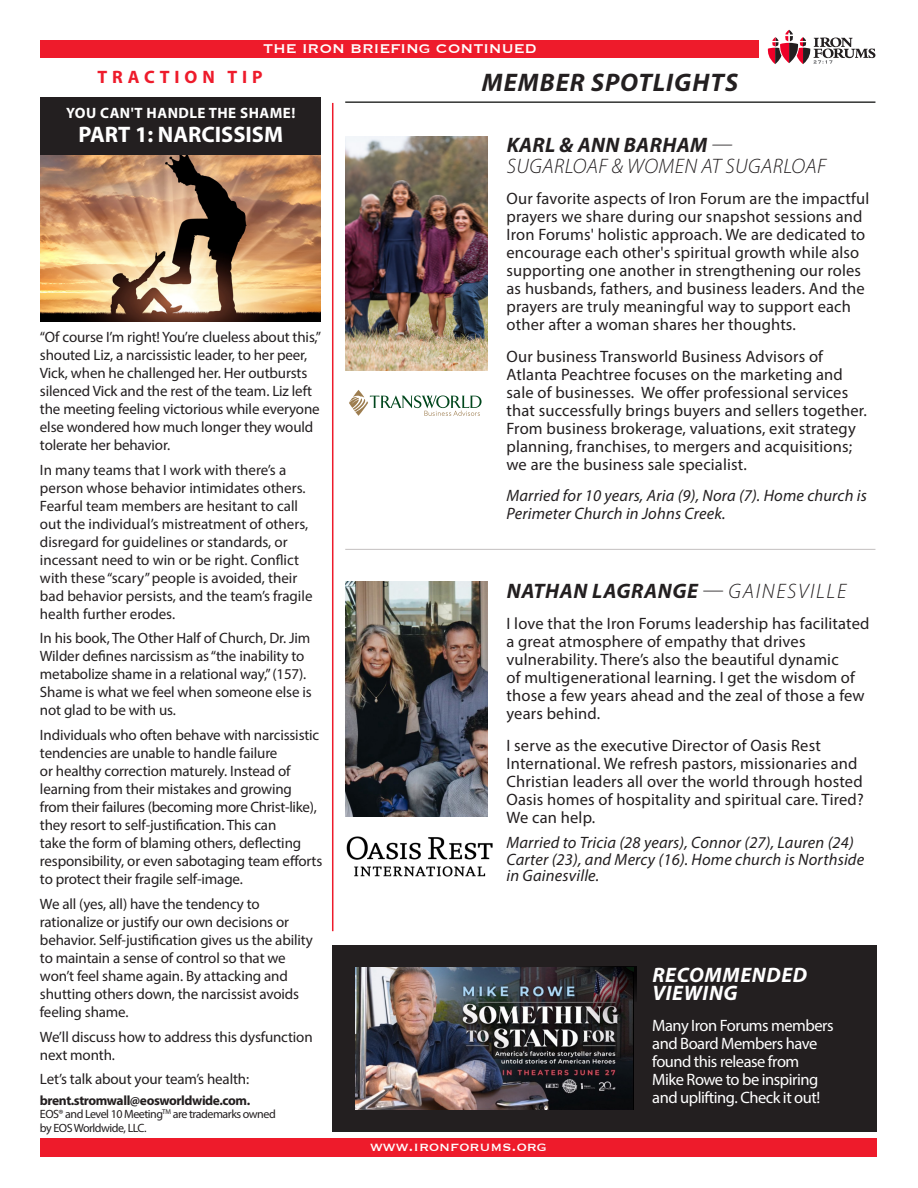
<style>
.page{position:relative;width:918px;height:1188px;background:#fff}
.page>*{position:absolute;margin:0;border:0;box-sizing:border-box;transform-origin:0 0}
.body_-_11pt_-_light{font:italic 700 25.5px "Myriad Pro";letter-spacing:.04em;color:#231f20}
.headline_-_16pt_red_-_bold{font:700 22.5px "Myriad Pro";color:#fff}
.body_-_11pt_-_light-2{font:italic 300 21px/21px "Myriad Pro";letter-spacing:.02em;color:#231f20}
.body_-_11pt_-_light-3{font:italic 700 21px "Myriad Pro";letter-spacing:.03em;color:#231f20}
.body_-_11pt_-_light-4{font:italic 700 21px/18px "Myriad Pro";letter-spacing:.03em;color:#fff}
.headline_-_16pt_red_-_bold-2{font:700 18px "Myriad Pro";letter-spacing:.27em;color:#ee1b2b}
.body_-_11pt_-_light-5{font:16.5px/18px "Myriad Pro";letter-spacing:.01em;color:#231f20}
.body_-_11pt_-_light-6{font:italic 16.5px/16.5px "Myriad Pro";letter-spacing:.01em;color:#231f20}
.body_-_11pt_-_light-7{font:16.5px/18px "Myriad Pro";letter-spacing:-.03em;color:#fff}
.t1{font:16.5px "Copperplate";color:#fff}
.t2{font:15px/18px "Myriad Pro";letter-spacing:-.01em;color:#231f20}
.headline_-_16pt_red_-_bold-3{font:700 15px "Myriad Pro";letter-spacing:.03em;color:#fff}
.t3{font:700 13.5px "Myriad Pro";letter-spacing:-.03em;color:#231f20}
.t4{font:12px/13.5px "Myriad Pro";letter-spacing:-.04em;color:#231f20}
.s1{font-weight:700}
.s2{font-weight:300;font-style:normal}
.s3{font-weight:300}
</style>
<div class="page">
<div style="left:332px;top:945px;width:544px;height:186px;background:#231f20"></div>
<div style="left:40px;top:40px;width:719px;height:18px;background:#ee1b2b"></div>
<svg style="left:768px;top:30px;width:107px;height:34px"></svg>
<hr style="left:332px;top:103px;width:1px;height:828px;background:#ee1b2b">
<div style="left:40px;top:1139px;width:837px;height:18px;background:#ee1b2b"></div>
<img style="left:41px;top:154px;width:280px;height:168px">
<div style="left:41px;top:97px;width:280px;height:57px;background:#231f20"></div>
<img style="left:345px;top:136px;width:142px;height:235px">
<img style="left:347px;top:837px;width:146px;height:40px">
<img style="left:345px;top:582px;width:142px;height:234px">
<hr style="left:345px;top:101px;width:530px;height:2px;background:#323332">
<hr style="left:345px;top:549px;width:530px;height:1px;background:#c3bfbf">
<img style="left:355px;top:968px;width:278px;height:142px">
<svg style="left:576px;top:966px;width:60px;height:36px"></svg>
<svg style="left:349px;top:390px;width:133px;height:26px"></svg>
<p class="t1" style="left:263px;top:37px;width:275px">THE IRON BRIEFING CONTINUED</p>
<p class="headline_-_16pt_red_-_bold-2" style="left:97px;top:65px;width:167px">TRACTION TIP</p>
<p class="headline_-_16pt_red_-_bold-3" style="left:66px;top:104px;width:231px">YOU CAN'T HANDLE THE SHAME!</p>
<p class="headline_-_16pt_red_-_bold" style="left:78px;top:120px;width:206px">PART 1: NARCISSISM</p>
<p class="t2" style="left:40px;top:328px;width:283px">“Of course I’m right! You’re clueless about this,” shouted Liz, a narcissistic leader, to her peer, Vick, when he challenged her. Her outbursts silenced Vick and the rest of the team. Liz left the meeting feeling victorious while everyone else wondered how much longer they would tolerate her behavior.</p>
<p class="t2" style="left:40px;top:460px;width:274px">In many teams that I work with there’s a person whose behavior intimidates others.<br>Fearful team members are hesitant to call out the individual’s mistreatment of others, disregard for guidelines or standards, or incessant need to win or be right. Conflict with these “scary” people is avoided, their bad behavior persists, and the team’s fragile health further erodes.</p>
<p class="t2" style="left:40px;top:629px;width:273px">In his book, The Other Half of Church, Dr. Jim Wilder defines narcissism as “the inability to metabolize shame in a relational way,” (157).<br>Shame is what we feel when someone else is not glad to be with us.</p>
<p class="t2" style="left:40px;top:726px;width:284px">Individuals who often behave with narcissistic tendencies are unable to handle failure<br>or healthy correction maturely. Instead of learning from their mistakes and growing from their failures (becoming more Christ-like), they resort to self-justification. This can<br>take the form of blaming others, deflecting responsibility, or even sabotaging team efforts to protect their fragile self-image.</p>
<p class="t2" style="left:40px;top:895px;width:274px">We all (yes, all) have the tendency to rationalize or justify our own decisions or behavior. Self-justification gives us the ability to maintain a sense of control so that we won’t feel shame again. By attacking and shutting others down, the narcissist avoids feeling shame.</p>
<p class="t2" style="left:40px;top:1027px;width:274px">We’ll discuss how to address this dysfunction next month.</p>
<p class="t2" style="left:40px;top:1070px;width:211px">Let’s talk about your team’s health:</p>
<p class="t3" style="left:40px;top:1091px;width:212px">brent.stromwall@eosworldwide.com.</p>
<p class="t4" style="left:40px;top:1107px;width:237px">EOS® and Level 10 Meeting<sup>TM</sup> are trademarks owned by EOS Worldwide, LLC.</p>
<p class="body_-_11pt_-_light" style="left:482px;top:66px;width:258px">MEMBER SPOTLIGHTS</p>
<p class="body_-_11pt_-_light-2" style="left:507px;top:134px;width:321px"><span class="s1">KARL &amp; ANN BARHAM</span> —<br>SUGARLOAF &amp; WOMEN AT SUGARLOAF</p>
<p class="body_-_11pt_-_light-5" style="left:507px;top:190px;width:364px">Our favorite aspects of Iron Forum are the impactful prayers we share during our snapshot sessions and Iron Forums' holistic approach. We are dedicated to encourage each other's spiritual growth while also supporting one another in strengthening our roles as husbands, fathers, and business leaders. And the prayers are truly meaningful way to support each other after a woman shares her thoughts.</p>
<p class="body_-_11pt_-_light-5" style="left:507px;top:347px;width:362px">Our business Transworld Business Advisors of Atlanta Peachtree focuses on the marketing and sale of businesses. We offer professional services that successfully brings buyers and sellers together.<br>From business brokerage, valuations, exit strategy planning, franchises, to mergers and acquisitions; we are the business sale specialist.</p>
<p class="body_-_11pt_-_light-6" style="left:507px;top:487px;width:362px;line-height:18px">Married for 10 years, Aria (9), Nora (7). Home church is<br>Perimeter Church in Johns Creek.</p>
<p class="body_-_11pt_-_light-3" style="left:507px;top:577px;width:341px">NATHAN LAGRANGE <span class="s2">—</span> <span class="s3">GAINESVILLE</span></p>
<p class="body_-_11pt_-_light-5" style="left:507px;top:614px;width:365px">I love that the Iron Forums leadership has facilitated a great atmosphere of empathy that drives vulnerability. There’s also the beautiful dynamic<br>of multigenerational learning. I get the wisdom of those a few years ahead and the zeal of those a few years behind.</p>
<p class="body_-_11pt_-_light-5" style="left:507px;top:736px;width:359px">I serve as the executive Director of Oasis Rest International. We refresh pastors, missionaries and Christian leaders all over the world through hosted Oasis homes of hospitality and spiritual care. Tired?<br>We can help.</p>
<p class="body_-_11pt_-_light-6" style="left:507px;top:834px;width:359px">Married to Tricia (28 years), Connor (27), Lauren (24)<br>Carter (23), and Mercy (16). Home church is Northside in Gainesville.</p>
<p class="t1" style="left:370px;top:1136px;width:178px">www.ironforums.org</p>
<p class="body_-_11pt_-_light-4" style="left:652px;top:965px;width:156px">RECOMMENDED<br>VIEWING</p>
<p class="body_-_11pt_-_light-7" style="left:652px;top:1017px;width:183px">Many Iron Forums members and Board Members have found this release from<br>Mike Rowe to be inspiring and uplifting. Check it out!</p>
</div>
